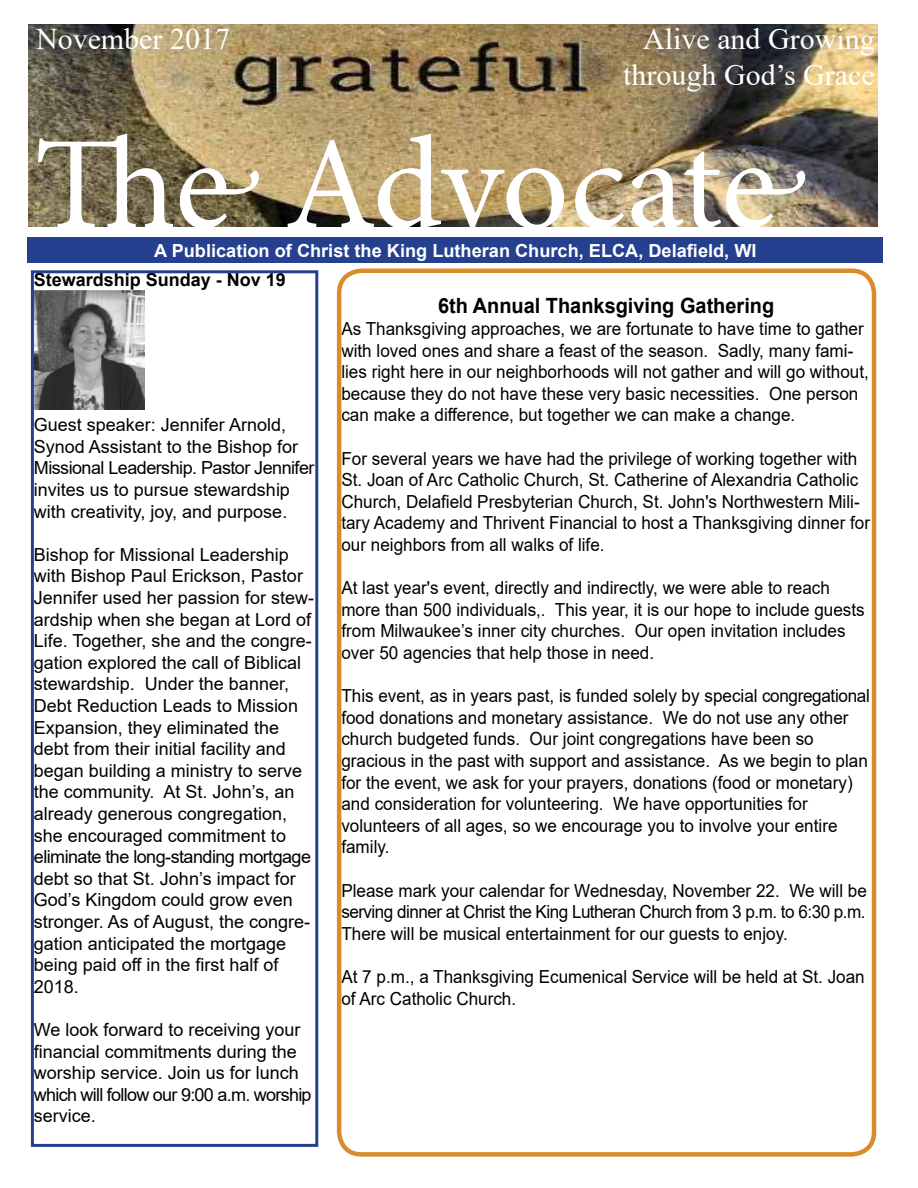
<style>
.page{position:relative;width:918px;height:1188px;background:#fff}
.page>*{position:absolute;margin:0;border:0;box-sizing:border-box;transform-origin:0 0}
.t1{font:132px "Minion Pro";letter-spacing:-.005em;color:#fff}
.t2{font:30px/36px "Times New Roman";color:#fff;text-align:right}
.t3{font:700 21px "Arial";color:#000;scale:.95 1}
.t4{font:18px/21.6px "Arial";color:#000;scale:.95 1}
.t5{font:18px/21.6px "Arial";color:#000}
.t6{font:700 18px "Arial";color:#fff}
.t7{font:700 18px "Arial";color:#000}
</style>
<div class="page">
<img style="left:28px;top:25px;width:849px;height:201px">
<div style="left:28px;top:237px;width:855px;height:26px;background:#25408f"></div>
<div style="left:337px;top:268px;width:539px;height:889px;border:4px solid #d88d2a;border-radius:22px"></div>
<img style="left:35px;top:290px;width:110px;height:120px">
<div style="left:31px;top:270px;width:287px;height:877px;border:3px solid #25408f"></div>
<h2 class="t2" style="left:36px;top:20px;width:196px">November 2017</h2>
<h2 class="t2" style="left:623px;top:20px;width:253px">Alive and Growing through God’s Grace</h2>
<h1 class="t1" style="left:34px;top:97px;width:769px">The Advocate</h1>
<p class="t6" style="left:154px;top:238px;width:604px">A Publication of Christ the King Lutheran Church, ELCA, Delafield, WI</p>
<p class="t3" style="left:438px;top:291px;width:355px">6th Annual Thanksgiving Gathering</p>
<p class="t4" style="left:341px;top:318px;width:557px">As Thanksgiving approaches, we are fortunate to have time to gather with loved ones and share a feast of the season. Sadly, many fami&shy;lies right here in our neighborhoods will not gather and will go without, because they do not have these very basic necessities. One person can make a difference, but together we can make a change.</p>
<p class="t4" style="left:341px;top:447px;width:558px">For several years we have had the privilege of working together with St. Joan of Arc Catholic Church, St. Catherine of Alexandria Catholic Church, Delafield Presbyterian Church, St. John's Northwestern Mili&shy;tary Academy and Thrivent Financial to host a Thanksgiving dinner for our neighbors from all walks of life.</p>
<p class="t4" style="left:341px;top:577px;width:552px">At last year's event, directly and indirectly, we were able to reach more than 500 individuals,. This year, it is our hope to include guests from Milwaukee’s inner city churches. Our open invitation includes over 50 agencies that help those in need.</p>
<p class="t4" style="left:341px;top:685px;width:558px">This event, as in years past, is funded solely by special congregational food donations and monetary assistance. We do not use any other church budgeted funds. Our joint congregations have been so gracious in the past with support and assistance. As we begin to plan for the event, we ask for your prayers, donations (food or monetary) and consideration for volunteering. We have opportunities for volunteers of all ages, so we encourage you to involve your entire family.</p>
<p class="t4" style="left:341px;top:879px;width:555px;text-align:justify">Please mark your calendar for Wednesday, November 22. We will be serving dinner at Christ the King Lutheran Church from 3 p.m. to 6:30 p.m.<br>There will be musical entertainment for our guests to enjoy.</p>
<p class="t4" style="left:341px;top:966px;width:552px">At 7 p.m., a Thanksgiving Ecumenical Service will be held at St. Joan of Arc Catholic Church.</p>
<p class="t7" style="left:34px;top:267px;width:254px">Stewardship Sunday - Nov 19</p>
<p class="t5" style="left:34px;top:414px;width:282px">Guest speaker: Jennifer Arnold, Synod Assistant to the Bishop for Missional Leadership. Pastor Jennifer invites us to pursue stewardship with creativity, joy, and purpose.</p>
<p class="t5" style="left:34px;top:543px;width:282px">Bishop for Missional Leadership with Bishop Paul Erickson, Pastor<br>Jennifer used her passion for stew&shy;ardship when she began at Lord of<br>Life. Together, she and the congre&shy;gation explored the call of Biblical stewardship. Under the banner,<br>Debt Reduction Leads to Mission<br>Expansion, they eliminated the debt from their initial facility and began building a ministry to serve the community. At St. John’s, an already generous congregation, she encouraged commitment to eliminate the long-standing mortgage debt so that St. John’s impact for<br>God’s Kingdom could grow even stronger. As of August, the congre&shy;gation anticipated the mortgage being paid off in the first half of<br>2018.</p>
<p class="t5" style="left:34px;top:1019px;width:279px">We look forward to receiving your financial commitments during the worship service. Join us for lunch which will follow our 9:00 a.m. worship service.</p>
</div>
